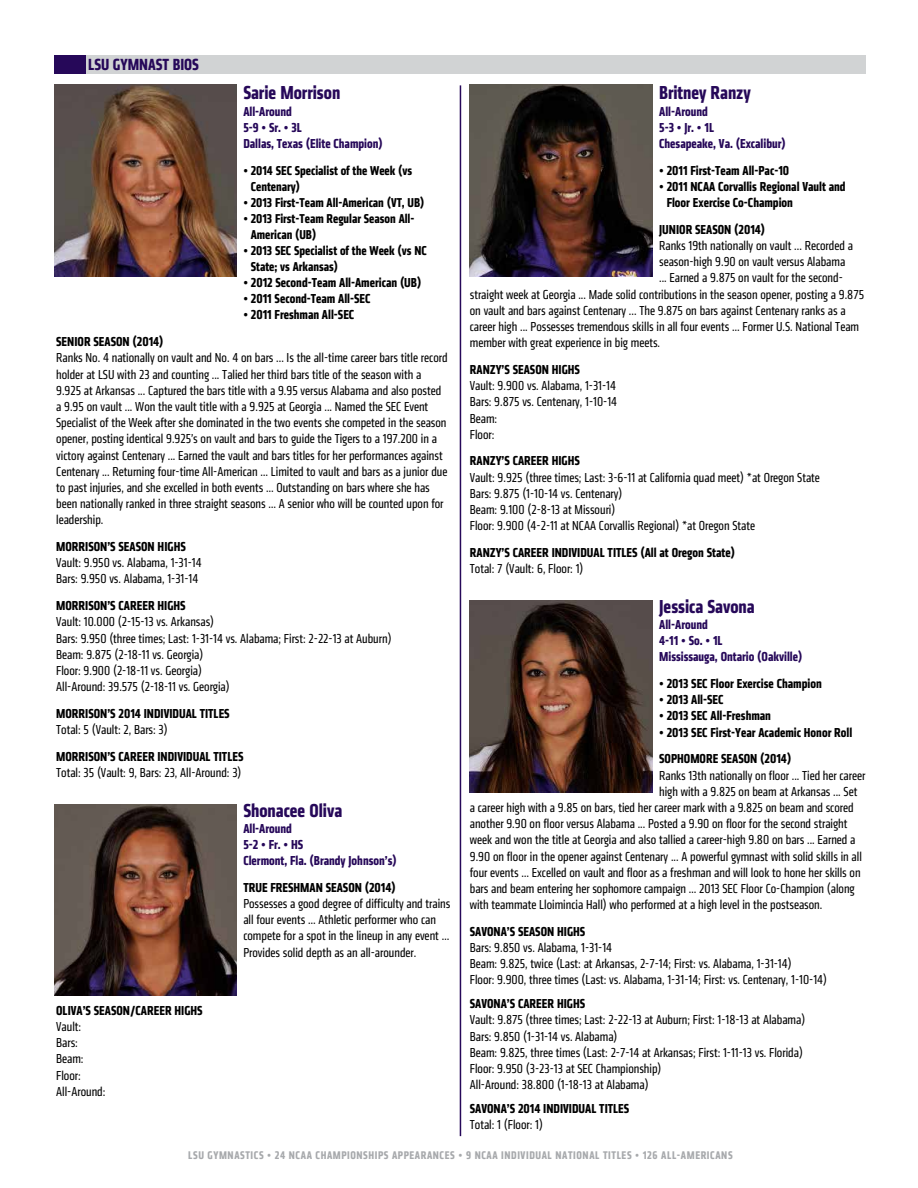
<style>
.page{position:relative;width:918px;height:1188px;background:#fff}
.page>*{position:absolute;margin:0;border:0;box-sizing:border-box;transform-origin:0 0}
.t1{font:700 condensed 19.5px "Klavika CH";color:#260859}
.t2{font:700 condensed 16.8px "Klavika CH";color:#260859}
.t3{font:condensed 13.5px/16.2px "Klavika CH";color:#000}
.t4{font:700 condensed 13.5px/16.2px "Klavika CH";color:#000}
.t5{font:700 condensed 13.5px/16.2px "Klavika CH";color:#260859}
.t6{font:700 condensed 13.35px/16px "Klavika CH";color:#000}
.t7{font:700 condensed 11.55px "Klavika CH";letter-spacing:.05em;color:#a7a9ac}
</style>
<div class="page">
<div style="left:86px;top:55px;width:779px;height:19px;background:#d1d3d4"></div>
<div style="left:54px;top:55px;width:31px;height:19px;background:#260859"></div>
<hr style="left:460px;top:85px;width:1px;height:1051px;background:#260859">
<img style="left:54px;top:85px;width:183px;height:191px">
<img style="left:54px;top:804px;width:183px;height:192px">
<img style="left:470px;top:85px;width:182px;height:191px">
<img style="left:470px;top:601px;width:182px;height:191px">
<p class="t2" style="left:88px;top:54px;width:112px">LSU GYMNAST BIOS</p>
<h1 class="t1" style="left:659px;top:80px;width:93px">Britney Ranzy</h1>
<p class="t5" style="left:659px;top:103px;width:128px">All-Around<br>5-3 • Jr. • 1L<br>Chesapeake, Va. (Excalibur)</p>
<p class="t4" style="left:659px;top:162px;width:132px">• 2011 First-Team All-Pac-10</p>
<p class="t4" style="left:667px;top:178px;width:180px;text-indent:-8px">• 2011 NCAA Corvallis Regional Vault and<br>Floor Exercise Co-Champion</p>
<p class="t4" style="left:659px;top:221px;width:108px">JUNIOR SEASON (2014)</p>
<p class="t3" style="left:659px;top:237px;width:195px">Ranks 19th nationally on vault ... Recorded a</p>
<p class="t3" style="left:659px;top:254px;width:188px">season-high 9.90 on vault versus Alabama</p>
<p class="t3" style="left:659px;top:270px;width:185px">... Earned a 9.875 on vault for the second-</p>
<p class="t3" style="left:470px;top:286px;width:396px">straight week at Georgia ... Made solid contributions in the season opener, posting a 9.875</p>
<p class="t3" style="left:470px;top:302px;width:377px">on vault and bars against Centenary ... The 9.875 on bars against Centenary ranks as a</p>
<p class="t3" style="left:470px;top:318px;width:391px">career high ... Possesses tremendous skills in all four events … Former U.S. National Team</p>
<p class="t3" style="left:470px;top:335px;width:192px">member with great experience in big meets.</p>
<p class="t4" style="left:470px;top:361px;width:112px">RANZY’S SEASON HIGHS</p>
<p class="t3" style="left:470px;top:378px;width:149px">Vault: 9.900 vs. Alabama, 1-31-14<br>Bars: 9.875 vs. Centenary, 1-10-14<br>Beam:<br>Floor:</p>
<p class="t4" style="left:470px;top:453px;width:112px">RANZY’S CAREER HIGHS</p>
<p class="t3" style="left:470px;top:469px;width:352px">Vault: 9.925 (three times; Last: 3-6-11 at California quad meet) *at Oregon State Bars: 9.875 (1-10-14 vs. Centenary)<br>Beam: 9.100 (2-8-13 at Missouri)<br>Floor: 9.900 (4-2-11 at NCAA Corvallis Regional) *at Oregon State</p>
<p class="t4" style="left:470px;top:544px;width:267px">RANZY’S CAREER INDIVIDUAL TITLES (All at Oregon State)</p>
<p class="t3" style="left:470px;top:561px;width:115px">Total: 7 (Vault: 6, Floor: 1)</p>
<h1 class="t1" style="left:659px;top:594px;width:97px">Jessica Savona</h1>
<p class="t5" style="left:659px;top:616px;width:145px">All-Around<br>4-11 • So. • 1L<br>Mississauga, Ontario (Oakville)</p>
<p class="t4" style="left:659px;top:675px;width:164px">• 2013 SEC Floor Exercise Champion</p>
<p class="t4" style="left:659px;top:692px;width:66px">• 2013 All-SEC</p>
<p class="t4" style="left:659px;top:708px;width:113px">• 2013 SEC All-Freshman</p>
<p class="t4" style="left:659px;top:719px;width:195px;line-height:26.7px">• 2013 SEC First-Year Academic Honor Roll<br>SOPHOMORE SEASON (2014)</p>
<p class="t3" style="left:659px;top:767px;width:208px">Ranks 13th nationally on floor ... Tied her career</p>
<p class="t3" style="left:659px;top:783px;width:200px">high with a 9.825 on beam at Arkansas ... Set</p>
<p class="t3" style="left:470px;top:799px;width:385px">a career high with a 9.85 on bars, tied her career mark with a 9.825 on beam and scored</p>
<p class="t3" style="left:470px;top:816px;width:379px">another 9.90 on floor versus Alabama ... Posted a 9.90 on floor for the second straight</p>
<p class="t3" style="left:470px;top:832px;width:387px">week and won the title at Georgia and also tallied a career-high 9.80 on bars ... Earned a</p>
<p class="t3" style="left:470px;top:848px;width:394px">9.90 on floor in the opener against Centenary ... A powerful gymnast with solid skills in all</p>
<p class="t3" style="left:470px;top:864px;width:392px">four events … Excelled on vault and floor as a freshman and will look to hone her skills on</p>
<p class="t3" style="left:470px;top:880px;width:386px">bars and beam entering her sophomore campaign … 2013 SEC Floor Co-Champion (along</p>
<p class="t3" style="left:470px;top:897px;width:354px">with teammate Lloimincia Hall) who performed at a high level in the postseason.</p>
<p class="t4" style="left:470px;top:923px;width:117px">SAVONA’S SEASON HIGHS</p>
<p class="t3" style="left:470px;top:939px;width:359px">Bars: 9.850 vs. Alabama, 1-31-14<br>Beam: 9.825, twice (Last: at Arkansas, 2-7-14; First: vs. Alabama, 1-31-14)<br>Floor: 9.900, three times (Last: vs. Alabama, 1-31-14; First: vs. Centenary, 1-10-14)</p>
<p class="t4" style="left:470px;top:995px;width:117px">SAVONA’S CAREER HIGHS</p>
<p class="t3" style="left:470px;top:1012px;width:337px">Vault: 9.875 (three times; Last: 2-22-13 at Auburn; First: 1-18-13 at Alabama)<br>Bars: 9.850 (1-31-14 vs. Alabama)<br>Beam: 9.825, three times (Last: 2-7-14 at Arkansas; First: 1-11-13 vs. Florida)<br>Floor: 9.950 (3-23-13 at SEC Championship)<br>All-Around: 38.800 (1-18-13 at Alabama)</p>
<p class="t4" style="left:470px;top:1100px;width:161px">SAVONA’S 2014 INDIVIDUAL TITLES</p>
<p class="t3" style="left:470px;top:1116px;width:75px">Total: 1 (Floor: 1)</p>
<p class="t7" style="left:188px;top:1148px;width:546px">LSU GYMNASTICS • 24 NCAA CHAMPIONSHIPS APPEARANCES • 9 NCAA INDIVIDUAL NATIONAL TITLES • 126 ALL-AMERICANS</p>
<h1 class="t1" style="left:243px;top:80px;width:98px">Sarie Morrison</h1>
<p class="t5" style="left:243px;top:103px;width:141px">All-Around<br>5-9 • Sr. • 3L<br>Dallas, Texas (Elite Champion)</p>
<p class="t6" style="left:251px;top:162px;width:163px;text-indent:-7px">• 2014 SEC Specialist of the Week (vs<br>Centenary)</p>
<p class="t6" style="left:243px;top:194px;width:183px">• 2013 First-Team All-American (VT, UB)</p>
<p class="t6" style="left:251px;top:210px;width:165px;text-indent:-7px">• 2013 First-Team Regular Season All-<br>American (UB)</p>
<p class="t6" style="left:251px;top:242px;width:178px;text-indent:-7px">• 2013 SEC Specialist of the Week (vs NC<br>State; vs Arkansas)</p>
<p class="t4" style="left:243px;top:274px;width:180px">• 2012 Second-Team All-American (UB)</p>
<p class="t4" style="left:243px;top:291px;width:129px">• 2011 Second-Team All-SEC</p>
<p class="t4" style="left:243px;top:307px;width:113px">• 2011 Freshman All-SEC</p>
<p class="t4" style="left:56px;top:334px;width:109px">SENIOR SEASON (2014)</p>
<p class="t3" style="left:56px;top:350px;width:393px">Ranks No. 4 nationally on vault and No. 4 on bars ... Is the all-time career bars title record holder at LSU with 23 and counting ... Talied her third bars title of the season with a 9.925 at Arkansas ... Captured the bars title with a 9.95 versus Alabama and also posted a 9.95 on vault ... Won the vault title with a 9.925 at Georgia ... Named the SEC Event Specialist of the Week after she dominated in the two events she competed in the season opener, posting identical 9.925’s on vault and bars to guide the Tigers to a 197.200 in a victory against Centenary ... Earned the vault and bars titles for her performances against Centenary ... Returning four-time All-American … Limited to vault and bars as a junior due to past injuries, and she excelled in both events … Outstanding on bars where she has been nationally ranked in three straight seasons … A senior who will be counted upon for leadership.</p>
<p class="t4" style="left:56px;top:538px;width:131px">MORRISON’S SEASON HIGHS</p>
<p class="t3" style="left:56px;top:555px;width:147px">Vault: 9.950 vs. Alabama, 1-31-14<br>Bars: 9.950 vs. Alabama, 1-31-14</p>
<p class="t4" style="left:56px;top:598px;width:131px">MORRISON’S CAREER HIGHS</p>
<p class="t3" style="left:56px;top:614px;width:337px">Vault: 10.000 (2-15-13 vs. Arkansas)<br>Bars: 9.950 (three times; Last: 1-31-14 vs. Alabama; First: 2-22-13 at Auburn)<br>Beam: 9.875 (2-18-11 vs. Georgia)<br>Floor: 9.900 (2-18-11 vs. Georgia)<br>All-Around: 39.575 (2-18-11 vs. Georgia)</p>
<p class="t4" style="left:56px;top:705px;width:175px">MORRISON’S 2014 INDIVIDUAL TITLES</p>
<p class="t3" style="left:56px;top:721px;width:113px">Total: 5 (Vault: 2, Bars: 3)</p>
<p class="t4" style="left:56px;top:748px;width:189px">MORRISON’S CAREER INDIVIDUAL TITLES</p>
<p class="t3" style="left:56px;top:764px;width:187px">Total: 35 (Vault: 9, Bars: 23, All-Around: 3)</p>
<h1 class="t1" style="left:243px;top:797px;width:100px">Shonacee Oliva</h1>
<p class="t5" style="left:243px;top:820px;width:155px">All-Around<br>5-2 • Fr. • HS<br>Clermont, Fla. (Brandy Johnson’s)</p>
<p class="t4" style="left:243px;top:879px;width:154px">TRUE FRESHMAN SEASON (2014)</p>
<p class="t3" style="left:243px;top:895px;width:209px">Possesses a good degree of difficulty and trains all four events … Athletic performer who can compete for a spot in the lineup in any event … Provides solid depth as an all-arounder.</p>
<p class="t4" style="left:56px;top:1002px;width:148px">OLIVA’S SEASON/CAREER HIGHS</p>
<p class="t3" style="left:56px;top:1018px;width:51px">Vault:<br>Bars:<br>Beam:<br>Floor:<br>All-Around:</p>
</div>
